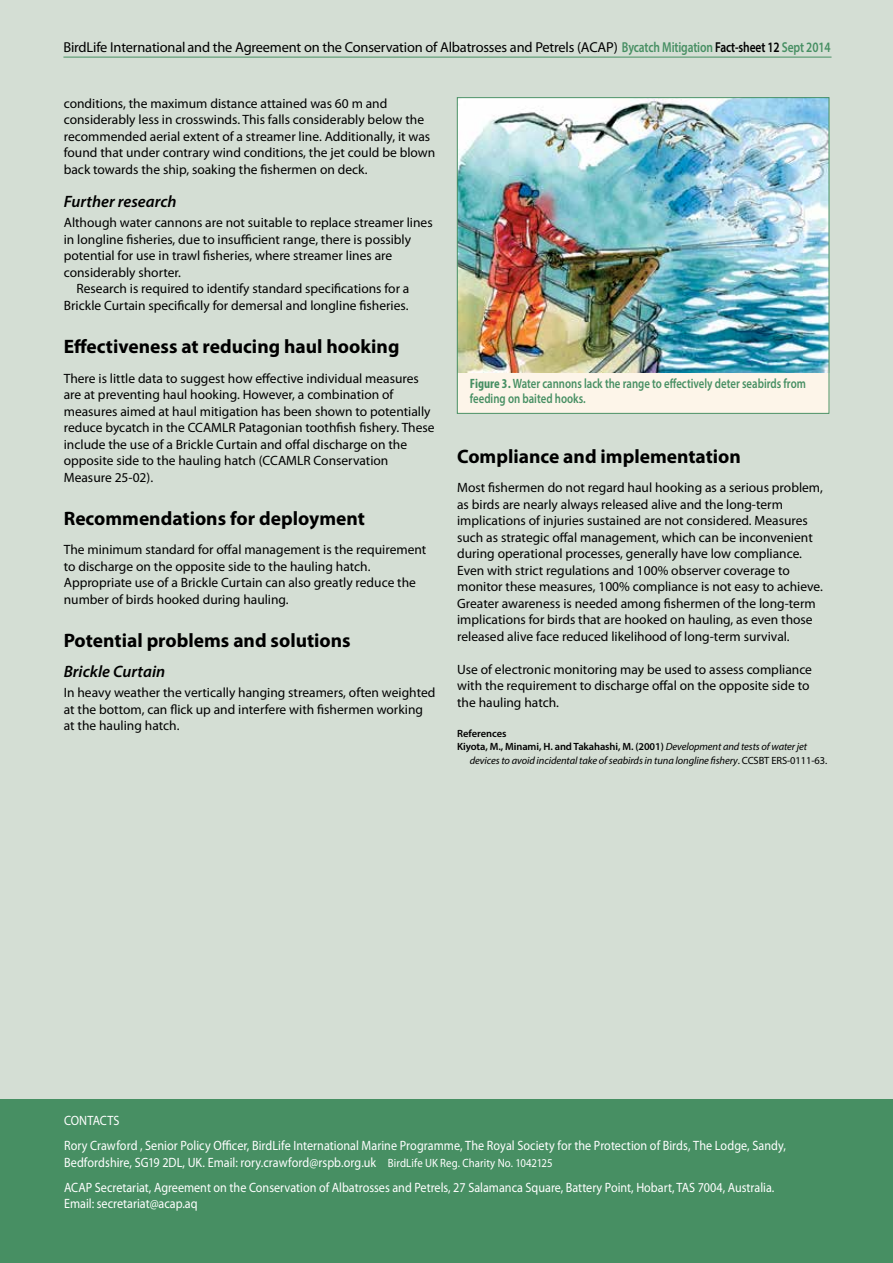
<style>
.page{position:relative;width:893px;height:1263px;background:#fff}
.page>*{position:absolute;margin:0;border:0;box-sizing:border-box;transform-origin:0 0}
.t1{font:700 19.5px "Myriad Pro";color:#000}
.t2{font:italic 600 16.5px "Myriad Pro";color:#000}
.t3{font:14.4px "Myriad Pro";letter-spacing:-.01em;color:#000}
.t4{font:13.5px/16.5px "Myriad Pro";color:#000}
.t5{font:13.5px/25px "Myriad Pro";color:#fff;scale:.9 1}
.t6{font:600 13.5px/15px "Myriad Pro";color:#478f63;scale:.8 1}
.t7{font:600 10.5px "Myriad Pro";letter-spacing:-.01em;color:#000}
.t8{font:italic 10.5px "Myriad Pro";letter-spacing:-.01em;color:#000}
.s1{font-weight:600;color:#478f63}
.s2{font-weight:600}
.s3{font-weight:700;font-stretch:condensed}
.s4{font-weight:400;font-style:italic}
.s5{font-style:normal}
.s6{font-size:12px}
</style>
<div class="page">
<div style="left:0;top:0;width:893px;height:1167px;background:#d4ded4"></div>
<img style="left:459px;top:99px;width:368px;height:274px">
<div style="left:457px;top:373px;width:372px;height:41px;background:#fdf5e9"></div>
<div style="left:457px;top:97px;width:372px;height:317px;border:1px solid #478f63"></div>
<hr style="left:63px;top:57px;width:768px;height:1px;background:#478f63">
<div style="left:0;top:1099px;width:893px;height:164px;background:#478f63"></div>
<p class="t3" style="left:63px;top:39px;width:769px">BirdLife International and the Agreement on the Conservation of Albatrosses and Petrels (ACAP) <span class="s1">Bycatch Mitigation</span> <span class="s2">Fact-sheet 12</span> <span class="s1">Sept 2014</span></p>
<p class="t4" style="left:64px;top:95px;width:373px">conditions, the maximum distance attained was 60 m and considerably less in crosswinds. This falls considerably below the recommended aerial extent of a streamer line. Additionally, it was found that under contrary wind conditions, the jet could be blown back towards the ship, soaking the fishermen on deck.</p>
<p class="t2" style="left:64px;top:191px;width:114px">Further research</p>
<p class="t4" style="left:64px;top:214px;width:370px">Although water cannons are not suitable to replace streamer lines</p>
<p class="t4" style="left:64px;top:231px;width:349px">in longline fisheries, due to insufficient range, there is possibly</p>
<p class="t4" style="left:64px;top:247px;width:330px">potential for use in trawl fisheries, where streamer lines are</p>
<p class="t4" style="left:64px;top:264px;width:119px">considerably shorter.</p>
<p class="t4" style="left:77px;top:280px;width:334px">Research is required to identify standard specifications for a</p>
<p class="t4" style="left:64px;top:297px;width:346px">Brickle Curtain specifically for demersal and longline fisheries.</p>
<h1 class="t1" style="left:64px;top:334px;width:337px">Effectiveness at reducing haul hooking</h1>
<p class="t4" style="left:64px;top:370px;width:372px">There is little data to suggest how effective individual measures are at preventing haul hooking. However, a combination of measures aimed at haul mitigation has been shown to potentially reduce bycatch in the CCAMLR Patagonian toothfish fishery. These include the use of a Brickle Curtain and offal discharge on the opposite side to the hauling hatch (CCAMLR Conservation Measure 25-02).</p>
<h1 class="t1" style="left:64px;top:506px;width:303px">Recommendations for deployment</h1>
<p class="t4" style="left:64px;top:541px;width:364px">The minimum standard for offal management is the requirement to discharge on the opposite side to the hauling hatch.<br>Appropriate use of a Brickle Curtain can also greatly reduce the number of birds hooked during hauling.</p>
<h1 class="t1" style="left:64px;top:628px;width:288px">Potential problems and solutions</h1>
<p class="t2" style="left:64px;top:661px;width:103px">Brickle Curtain</p>
<p class="t4" style="left:64px;top:684px;width:373px">In heavy weather the vertically hanging streamers, often weighted at the bottom, can flick up and interfere with fishermen working at the hauling hatch.</p>
<p class="t6" style="left:470px;top:375px;width:422px"><span class="s3">Figure 3.</span> Water cannons lack the range to effectively deter seabirds from feeding on baited hooks.</p>
<h1 class="t1" style="left:457px;top:443px;width:285px">Compliance and implementation</h1>
<p class="t4" style="left:457px;top:479px;width:367px">Most fishermen do not regard haul hooking as a serious problem, as birds are nearly always released alive and the long-term implications of injuries sustained are not considered. Measures such as strategic offal management, which can be inconvenient during operational processes, generally have low compliance.<br>Even with strict regulations and 100% observer coverage to monitor these measures, 100% compliance is not easy to achieve.<br>Greater awareness is needed among fishermen of the long-term implications for birds that are hooked on hauling, as even those released alive face reduced likelihood of long-term survival.</p>
<p class="t4" style="left:457px;top:661px;width:356px">Use of electronic monitoring may be used to assess compliance with the requirement to discharge offal on the opposite side to the hauling hatch.</p>
<p class="t7" style="left:457px;top:726px;width:51px">References</p>
<p class="t7" style="left:457px;top:740px;width:352px">Kiyota, M., Minami, H. and Takahashi, M. (2001) <span class="s4">Development and tests of water jet</span></p>
<p class="t8" style="left:470px;top:754px;width:359px">devices to avoid incidental take of seabirds in tuna longline fishery<span class="s5">. CCSBT ERS-0111-63.</span></p>
<p class="t5" style="left:64px;top:1108px;width:803px">CONTACTS<br>Rory Crawford , Senior Policy Officer, BirdLife International Marine Programme, The Royal Society for the Protection of Birds, The Lodge, Sandy,</p>
<p class="t5" style="left:64px;top:1149px;width:791px">Bedfordshire, SG19 2DL, UK. Email: rory.crawford@rspb.org.uk <span class="s6">BirdLife UK Reg. Charity No. 1042125<br></span>ACAP Secretariat, Agreement on the Conservation of Albatrosses and Petrels, 27 Salamanca Square, Battery Point, Hobart, TAS 7004, Australia.</p>
<p class="t5" style="left:64px;top:1191px;width:150px">Email: secretariat@acap.aq</p>
</div>
